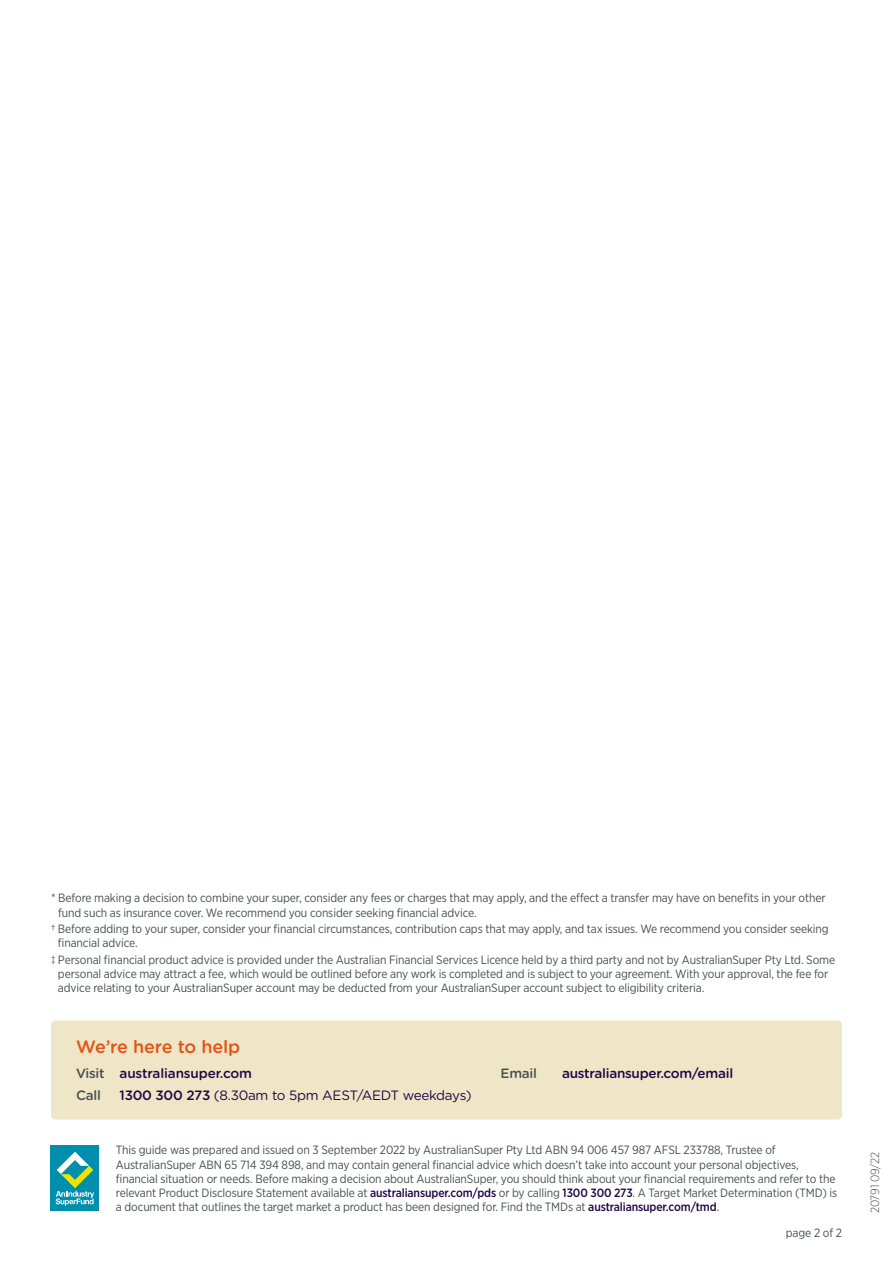
<style>
.page{position:relative;width:893px;height:1263px;background:#fff}
.page>*{position:absolute;margin:0;border:0;box-sizing:border-box;transform-origin:0 0}
.t1{font:500 18px "Gotham Rounded";letter-spacing:-.01em;color:#e45317}
.t2{font:500 13.5px "Gotham Rounded";letter-spacing:-.02em;color:#200747}
.t3{font:13.5px "Gotham Rounded";letter-spacing:-.02em;color:#200747}
.t4{font:500 13.5px "Gotham Rounded";letter-spacing:-.02em;color:#4b4f51}
.t5{font:12px/14.2px "Gotham Narrow";letter-spacing:-.01em;color:#4b4f51}
.t6{font:300 12px "Gotham Narrow";letter-spacing:-.01em;color:#4b4f51}
.s1{color:#4b4f51}
.s2{font-weight:500}
.s3{font-weight:500;color:#200747}
</style>
<div class="page">
<div style="left:51px;top:1020px;width:791px;height:99px;background:#eee6c6;border-radius:4px"></div>
<div style="left:51px;top:1145px;width:48px;height:65px;background:#008ead"></div>
<svg style="left:56px;top:1152px;width:38px;height:53px"></svg>
<p class="t5" style="left:58px;top:891px;width:769px;text-indent:-7px">* Before making a decision to combine your super, consider any fees or charges that may apply, and the effect a transfer may have on benefits in your other fund such as insurance cover. We recommend you consider seeking financial advice.</p>
<p class="t5" style="left:58px;top:921px;width:772px;text-indent:-7px">† Before adding to your super, consider your financial circumstances, contribution caps that may apply, and tax issues. We recommend you consider seeking financial advice.</p>
<p class="t5" style="left:58px;top:952px;width:779px;text-indent:-7px">‡ Personal financial product advice is provided under the Australian Financial Services Licence held by a third party and not by AustralianSuper Pty Ltd. Some personal advice may attract a fee, which would be outlined before any work is completed and is subject to your agreement. With your approval, the fee for advice relating to your AustralianSuper account may be deducted from your AustralianSuper account subject to eligibility criteria.</p>
<h1 class="t1" style="left:76px;top:1033px;width:165px">We’re here to help</h1>
<p class="t2" style="left:76px;top:1063px;width:177px"><span class="s1">Visit</span> australiansuper.com</p>
<p class="t4" style="left:501px;top:1063px;width:38px">Email</p>
<p class="t2" style="left:562px;top:1063px;width:173px">australiansuper.com/email</p>
<p class="t4" style="left:76px;top:1086px;width:26px">Call</p>
<p class="t3" style="left:120px;top:1086px;width:354px"><span class="s2">1300 300 273</span> (8.30am to 5pm AEST/AEDT weekdays)</p>
<p class="t5" style="left:116px;top:1143px;width:723px">This guide was prepared and issued on 3 September 2022 by AustralianSuper Pty Ltd ABN 94 006 457 987 AFSL 233788, Trustee of AustralianSuper ABN 65 714 394 898, and may contain general financial advice which doesn’t take into account your personal objectives, financial situation or needs. Before making a decision about AustralianSuper, you should think about your financial requirements and refer to the relevant Product Disclosure Statement available at <span class="s3">australiansuper.com/pds</span> or by calling <span class="s3">1300 300 273</span>. A Target Market Determination (TMD) is a document that outlines the target market a product has been designed for. Find the TMDs at <span class="s3">australiansuper.com/tmd</span>.</p>
<p class="t5" style="left:786px;top:1226px;width:58px">page 2 of 2</p>
<p class="t6" style="left:867px;top:1213px;width:63px;rotate:-90deg">20791 09/22</p>
</div>
